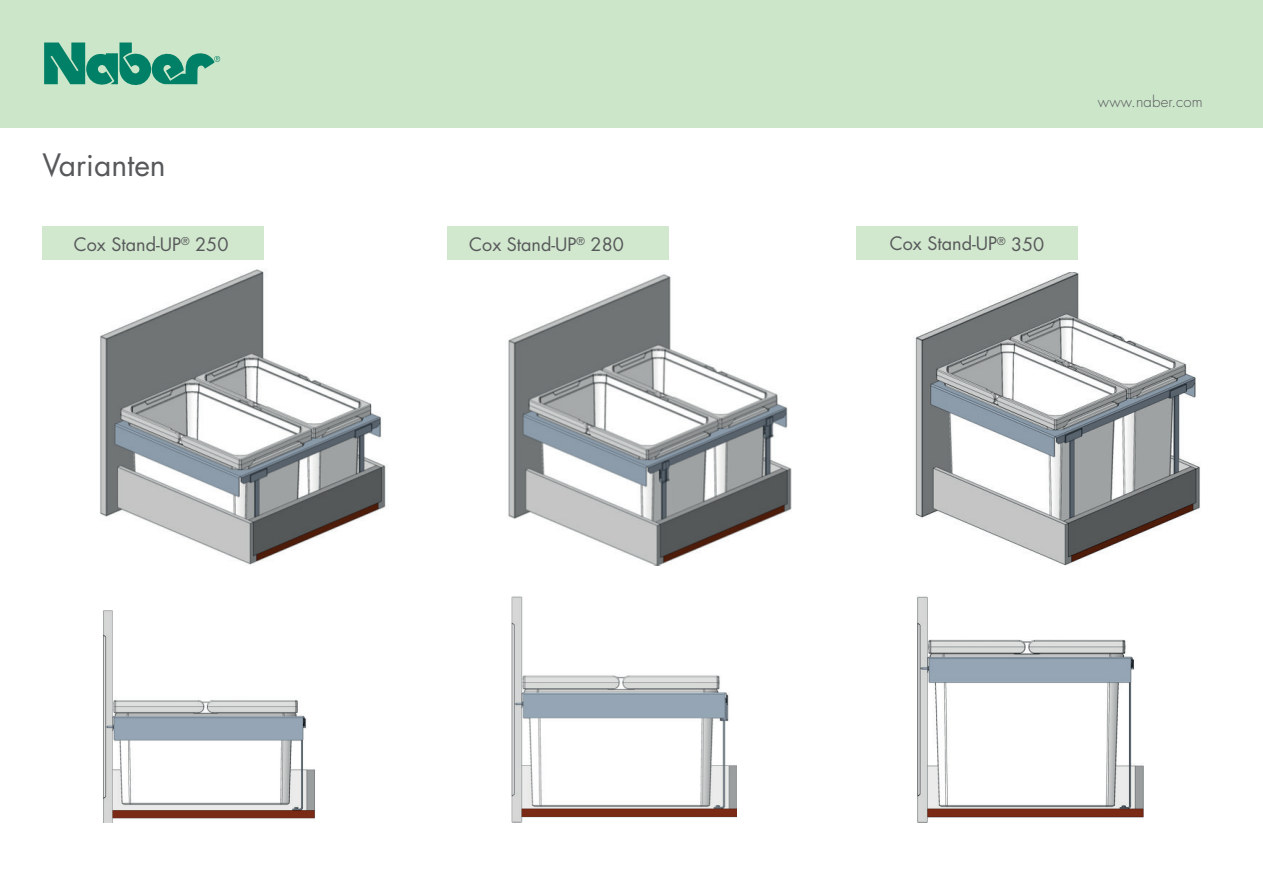
<style>
.page{position:relative;width:1263px;height:893px;background:#fff}
.page>*{position:absolute;margin:0;border:0;box-sizing:border-box;transform-origin:0 0}
.t1{font:30px "Futura Std";color:#57585a}
.t2{font:18px "Futura Std";color:#57585a}
.t3{font:300 15px "Futura Std";letter-spacing:.01em;color:#57585a}
</style>
<div class="page">
<div style="left:0;top:0;width:1263px;height:128px;background:#cce6ca"></div>
<svg style="left:44px;top:43px;width:176px;height:42px"></svg>
<div style="left:448px;top:227px;width:221px;height:33px;background:#d1e8ce"></div>
<div style="left:856px;top:227px;width:222px;height:33px;background:#d1e8ce"></div>
<div style="left:43px;top:227px;width:221px;height:33px;background:#d1e8ce"></div>
<img style="left:100px;top:269px;width:286px;height:296px">
<img style="left:103px;top:610px;width:212px;height:212px">
<img style="left:508px;top:274px;width:283px;height:291px">
<img style="left:511px;top:596px;width:225px;height:226px">
<img style="left:915px;top:273px;width:285px;height:293px">
<img style="left:917px;top:596px;width:227px;height:226px">
<h1 class="t1" style="left:43px;top:146px;width:125px">Varianten</h1>
<p class="t2" style="left:74px;top:233px;width:156px">Cox Stand-UP<sup>®</sup> 250</p>
<p class="t2" style="left:469px;top:233px;width:156px">Cox Stand-UP<sup>®</sup> 280</p>
<p class="t2" style="left:890px;top:232px;width:156px">Cox Stand-UP<sup>®</sup> 350</p>
<p class="t3" style="left:1098px;top:93px;width:106px">www.naber.com</p>
</div>
